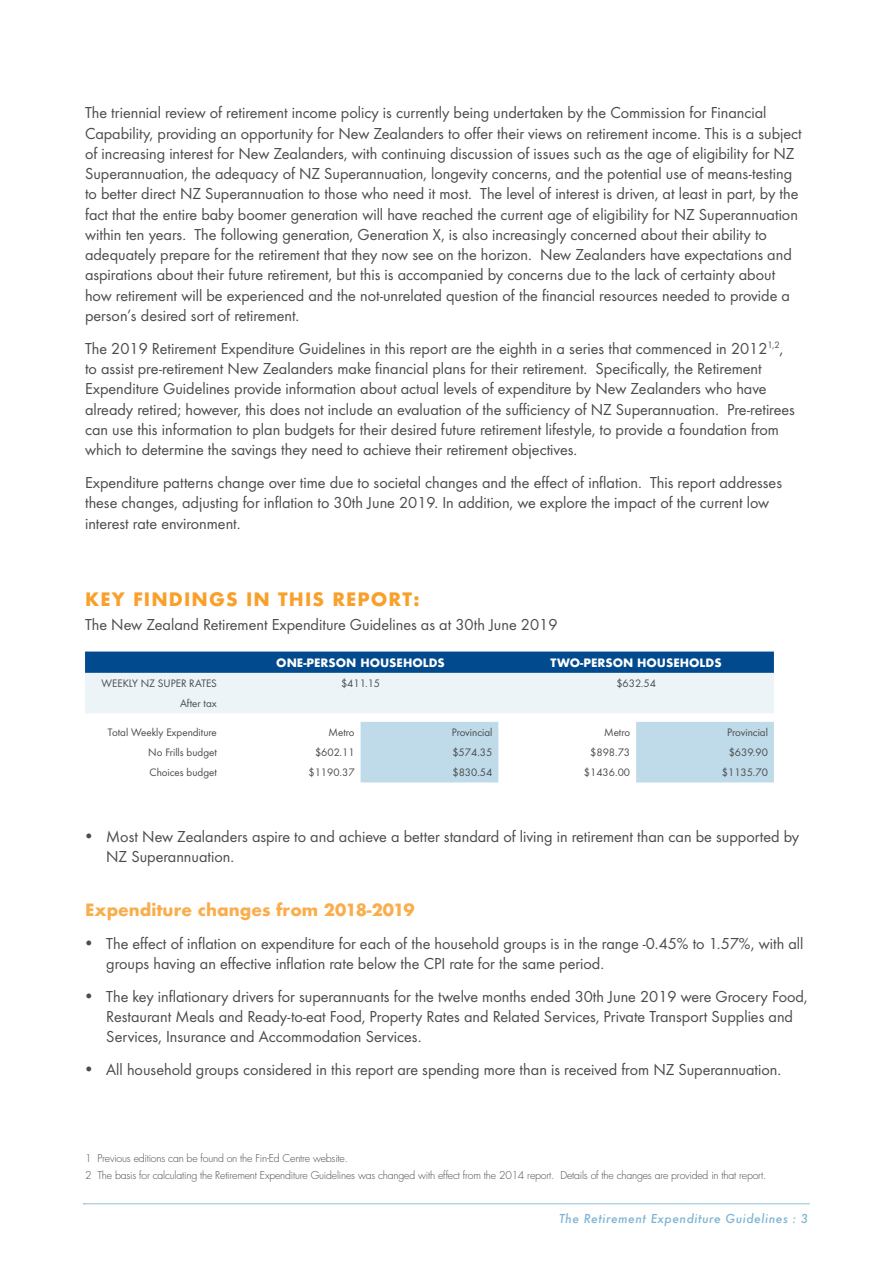
<style>
.page{position:relative;width:893px;height:1263px;background:#fff}
.page>*{position:absolute;margin:0;border:0;box-sizing:border-box;transform-origin:0 0}
.heading_2{font:700 18px "Futura";letter-spacing:.06em;color:#f9a02b}
.Body{font:16.5px/20.2px "Futura Boo";color:#4b4c4d}
.Body-2{font:700 16.5px "Futura";color:#faad4b}
.t1{font:italic 500 12px "Futura";letter-spacing:.04em;color:#7fb4d3}
.Table_text{font:11.25px/20.2px "Futura Boo";color:#4b4c4d;text-align:right}
.Table_text-2{font:700 11.25px "Futura";color:#fff}
.Footnotes{font:300 10.5px "Futura Std";letter-spacing:-.02em;color:#4b4c4d}
</style>
<div class="page">
<svg style="left:83px;top:1203px;width:726px;height:1px"></svg>
<svg style="left:85px;top:651px;width:689px;height:62px;background:#9bb9d3"></svg>
<svg style="left:361px;top:722px;width:413px;height:60px"></svg>
<p class="Body" style="left:85px;top:103px;width:718px">The triennial review of retirement income policy is currently being undertaken by the Commission for Financial Capability, providing an opportunity for New Zealanders to offer their views on retirement income. This is a subject of increasing interest for New Zealanders, with continuing discussion of issues such as the age of eligibility for NZ Superannuation, the adequacy of NZ Superannuation, longevity concerns, and the potential use of means-testing to better direct NZ Superannuation to those who need it most. The level of interest is driven, at least in part, by the fact that the entire baby boomer generation will have reached the current age of eligibility for NZ Superannuation within ten years. The following generation, Generation X, is also increasingly concerned about their ability to adequately prepare for the retirement that they now see on the horizon. New Zealanders have expectations and aspirations about their future retirement, but this is accompanied by concerns due to the lack of certainty about how retirement will be experienced and the not-unrelated question of the financial resources needed to provide a person’s desired sort of retirement.</p>
<p class="Body" style="left:85px;top:338px;width:711px">The 2019 Retirement Expenditure Guidelines in this report are the eighth in a series that commenced in 2012<sup>1,2</sup>, to assist pre-retirement New Zealanders make financial plans for their retirement. Specifically, the Retirement Expenditure Guidelines provide information about actual levels of expenditure by New Zealanders who have already retired; however, this does not include an evaluation of the sufficiency of NZ Superannuation. Pre-retirees can use this information to plan budgets for their desired future retirement lifestyle, to provide a foundation from which to determine the savings they need to achieve their retirement objectives.</p>
<p class="Body" style="left:85px;top:472px;width:699px">Expenditure patterns change over time due to societal changes and the effect of inflation. This report addresses these changes, adjusting for inflation to 30th June 2019. In addition, we explore the impact of the current low interest rate environment.</p>
<p class="heading_2" style="left:85px;top:586px;width:336px">KEY FINDINGS IN THIS REPORT:</p>
<p class="Body" style="left:85px;top:614px;width:474px">The New Zealand Retirement Expenditure Guidelines as at 30th June 2019</p>
<p class="Table_text-2" style="left:276px;top:654px;width:170px">ONE-PERSON HOUSEHOLDS</p>
<p class="Table_text-2" style="left:551px;top:654px;width:173px">TWO-PERSON HOUSEHOLDS</p>
<p class="Table_text" style="left:102px;top:673px;width:117px">WEEKLY NZ SUPER RATES<br>After tax</p>
<p class="Table_text" style="left:341px;top:673px;width:41px">$411.15</p>
<p class="Table_text" style="left:616px;top:673px;width:41px">$632.54</p>
<p class="Table_text" style="left:108px;top:722px;width:110px">Total Weekly Expenditure</p>
<p class="Table_text" style="left:329px;top:722px;width:28px">Metro</p>
<p class="Table_text" style="left:452px;top:722px;width:42px">Provincial</p>
<p class="Table_text" style="left:604px;top:722px;width:28px">Metro</p>
<p class="Table_text" style="left:727px;top:722px;width:42px">Provincial</p>
<p class="Table_text" style="left:148px;top:742px;width:70px">No Frills budget</p>
<p class="Table_text" style="left:315px;top:742px;width:41px">$602.11</p>
<p class="Table_text" style="left:452px;top:742px;width:42px">$574.35</p>
<p class="Table_text" style="left:590px;top:742px;width:41px">$898.73</p>
<p class="Table_text" style="left:729px;top:742px;width:41px">$639.90</p>
<p class="Table_text" style="left:150px;top:762px;width:69px">Choices budget</p>
<p class="Table_text" style="left:308px;top:762px;width:48px">$1190.37</p>
<p class="Table_text" style="left:452px;top:762px;width:41px">$830.54</p>
<p class="Table_text" style="left:584px;top:762px;width:48px">$1436.00</p>
<p class="Table_text" style="left:722px;top:762px;width:47px">$1135.70</p>
<p class="Body" style="left:106px;top:826px;width:694px">Most New Zealanders aspire to and achieve a better standard of living in retirement than can be supported by<br>NZ Superannuation.</p>
<p class="Body-2" style="left:85px;top:897px;width:331px">Expenditure changes from 2018-2019</p>
<p class="Body" style="left:106px;top:933px;width:699px">The effect of inflation on expenditure for each of the household groups is in the range -0.45% to 1.57%, with all groups having an effective inflation rate below the CPI rate for the same period.</p>
<p class="Body" style="left:106px;top:986px;width:703px">The key inflationary drivers for superannuants for the twelve months ended 30th June 2019 were Grocery Food,<br>Restaurant Meals and Ready-to-eat Food, Property Rates and Related Services, Private Transport Supplies and<br>Services, Insurance and Accommodation Services.</p>
<p class="Body" style="left:106px;top:1059px;width:676px">All household groups considered in this report are spending more than is received from NZ Superannuation.</p>
<p class="Footnotes" style="left:85px;top:1151px;width:264px">1 Previous editions can be found on the Fin-Ed Centre website.</p>
<p class="Footnotes" style="left:85px;top:1168px;width:683px">2 The basis for calculating the Retirement Expenditure Guidelines was changed with effect from the 2014 report. Details of the changes are provided in that report.</p>
<p class="t1" style="left:559px;top:1210px;width:251px">The Retirement Expenditure Guidelines : 3</p>
</div>
